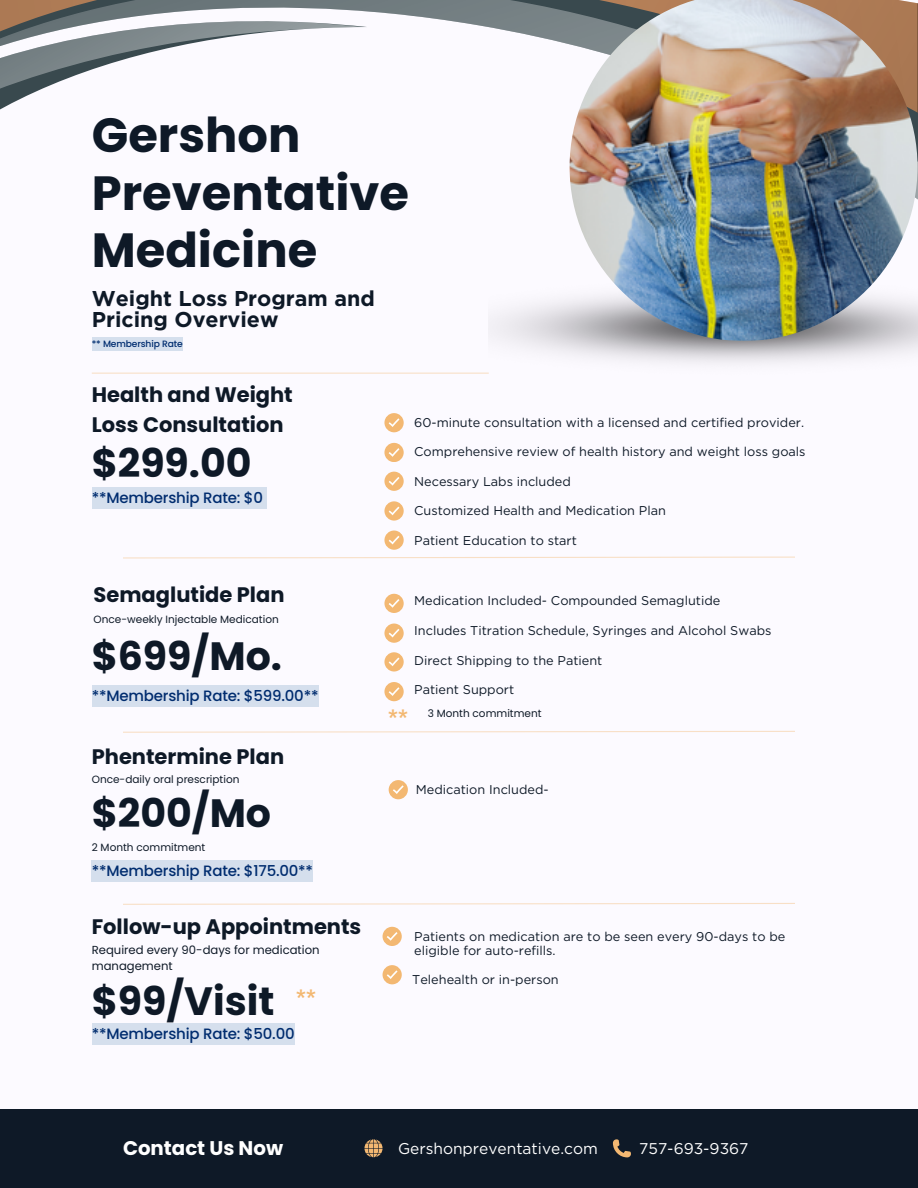
<style>
.page{position:relative;width:918px;height:1188px;background:#fcfaff}
.page>*{position:absolute;margin:0;border:0;box-sizing:border-box;transform-origin:0 0}
.t1{font:700 48px/57.3px "Poppins";color:#0e1927}
.t2{font:700 39.45px "Poppins";color:#0e1927}
.t3{font:700 21.45px/21.3px "Gotham";color:#0e1927}
.t4{font:700 21px/29.2px "Poppins";color:#0e1927}
.t5{font:700 21px "Libre Franklin";color:#f3b872}
.t6{font:700 19.8px "Poppins";color:#fff}
.t7{font:15.6px "Gotham";color:#fff}
.t8{font:500 15px "Poppins";letter-spacing:-.015em;color:#002c6f}
.t9{font:12.75px/14.9px "Gotham";color:#0e1927}
.t10{font:11.55px/15.5px "Poppins";color:#0e1927}
.t11{font:10.5px "Poppins";color:#0e1927}
.t12{font:500 9.15px "Poppins";letter-spacing:-.015em;color:#002c6f}
</style>
<div class="page">
<div style="left:384px;top:594px;width:20px;height:19px;background:#f3b872;border-radius:50%"></div>
<div style="left:384px;top:624px;width:20px;height:19px;background:#f3b872;border-radius:50%"></div>
<svg style="left:384px;top:652px;width:20px;height:20px"></svg>
<div style="left:384px;top:682px;width:20px;height:19px;background:#f3b872;border-radius:50%"></div>
<svg style="left:389px;top:599px;width:10px;height:9px"></svg>
<svg style="left:389px;top:629px;width:10px;height:9px"></svg>
<svg style="left:389px;top:658px;width:10px;height:8px"></svg>
<svg style="left:389px;top:687px;width:10px;height:9px"></svg>
<div style="left:389px;top:780px;width:19px;height:19px;background:#f3b872;border-radius:50%"></div>
<svg style="left:393px;top:785px;width:11px;height:9px"></svg>
<div style="left:384px;top:413px;width:20px;height:19px;background:#f3b872;border-radius:50%"></div>
<div style="left:384px;top:443px;width:20px;height:19px;background:#f3b872;border-radius:50%"></div>
<div style="left:384px;top:472px;width:20px;height:19px;background:#f3b872;border-radius:50%"></div>
<svg style="left:384px;top:501px;width:20px;height:20px"></svg>
<div style="left:384px;top:531px;width:20px;height:19px;background:#f3b872;border-radius:50%"></div>
<svg style="left:389px;top:422px;width:8px;height:5px"></svg>
<svg style="left:389px;top:448px;width:10px;height:9px"></svg>
<svg style="left:389px;top:477px;width:10px;height:9px"></svg>
<svg style="left:389px;top:507px;width:10px;height:8px"></svg>
<svg style="left:389px;top:536px;width:10px;height:9px"></svg>
<svg style="left:123px;top:556px;width:672px;height:3px"></svg>
<svg style="left:123px;top:731px;width:672px;height:2px"></svg>
<svg style="left:123px;top:903px;width:672px;height:2px"></svg>
<div style="left:0;top:1110px;width:918px;height:78px;background:#0e1927"></div>
<svg style="left:613px;top:1139px;width:18px;height:18px"></svg>
<svg style="left:364px;top:1139px;width:18px;height:18px"></svg>
<svg style="left:92px;top:0;width:478px;height:422px"></svg>
<svg style="left:92px;top:0;width:275px;height:312px"></svg>
<svg style="left:0;top:0;width:364px;height:221px"></svg>
<img style="left:489px;top:280px;width:429px;height:101px">
<img style="left:570px;top:0;width:348px;height:341px">
<div style="left:383px;top:927px;width:19px;height:19px;background:#f3b872;border-radius:50%"></div>
<svg style="left:387px;top:932px;width:11px;height:9px"></svg>
<div style="left:383px;top:965px;width:19px;height:19px;background:#f3b872;border-radius:50%"></div>
<svg style="left:387px;top:970px;width:11px;height:9px"></svg>
<div style="left:92px;top:338px;width:91px;height:13px;background:#d5dfed"></div>
<div style="left:92px;top:488px;width:175px;height:21px;background:#d5dfed"></div>
<div style="left:92px;top:685px;width:226px;height:22px;background:#d5dfed"></div>
<div style="left:92px;top:860px;width:221px;height:21px;background:#d5dfed"></div>
<div style="left:92px;top:1024px;width:202px;height:21px;background:#d5dfed"></div>
<h6 class="t1" style="left:92px;top:107px;width:319px">Gershon<br>Preventative<br>Medicine</h6>
<h4 class="t3" style="left:92px;top:288px;width:285px">Weight Loss Program and<br>Pricing Overview</h4>
<h6 class="t12" style="left:92px;top:338px;width:92px">** Membership Rate</h6>
<p class="t4" style="left:92px;top:380px;width:203px">Health and Weight<br>Loss Consultation</p>
<h6 class="t2" style="left:92px;top:435px;width:161px">$299.00</h6>
<p class="t8" style="left:92px;top:488px;width:173px">**Membership Rate: $0</p>
<p class="t4" style="left:94px;top:580px;width:192px">Semaglutide Plan</p>
<h3 class="t2" style="left:92px;top:629px;width:192px">$699/Mo.</h3>
<p class="t11" style="left:94px;top:612px;width:187px">Once-weekly Injectable Medication</p>
<h2 class="t8" style="left:92px;top:685px;width:228px">**Membership Rate: $599.00**</h2>
<h3 class="t4" style="left:92px;top:742px;width:194px">Phentermine Plan</h3>
<p class="t2" style="left:92px;top:786px;width:181px">$200/Mo</p>
<h2 class="t11" style="left:92px;top:840px;width:115px">2 Month commitment</h2>
<h4 class="t11" style="left:92px;top:772px;width:149px">Once-daily oral prescription</h4>
<p class="t8" style="left:92px;top:860px;width:223px">**Membership Rate: $175.00**</p>
<p class="t4" style="left:92px;top:912px;width:271px">Follow-up Appointments</p>
<h6 class="t10" style="left:92px;top:943px;width:229px">Required every 90-days for medication management</h6>
<p class="t2" style="left:92px;top:974px;width:184px">$99/Visit</p>
<h6 class="t5" style="left:296px;top:984px;width:21px">**</h6>
<h4 class="t8" style="left:92px;top:1024px;width:204px">**Membership Rate: $50.00</h4>
<p class="t9" style="left:414px;top:415px;width:391px">60-minute consultation with a licensed and certified provider.</p>
<h1 class="t9" style="left:414px;top:444px;width:393px">Comprehensive review of health history and weight loss goals</h1>
<p class="t9" style="left:414px;top:474px;width:158px">Necessary Labs included</p>
<h3 class="t9" style="left:414px;top:503px;width:253px">Customized Health and Medication Plan</h3>
<p class="t9" style="left:414px;top:533px;width:164px">Patient Education to start</p>
<h6 class="t5" style="left:388px;top:704px;width:21px">**</h6>
<h3 class="t9" style="left:414px;top:593px;width:308px">Medication Included- Compounded Semaglutide</h3>
<h2 class="t9" style="left:414px;top:623px;width:359px">Includes Titration Schedule, Syringes and Alcohol Swabs</h2>
<p class="t9" style="left:414px;top:653px;width:190px">Direct Shipping to the Patient</p>
<p class="t9" style="left:414px;top:682px;width:102px">Patient Support</p>
<p class="t11" style="left:428px;top:706px;width:115px">3 Month commitment</p>
<p class="t9" style="left:416px;top:782px;width:134px">Medication Included-</p>
<p class="t9" style="left:414px;top:929px;width:373px">Patients on medication are to be seen every 90-days to be eligible for auto-refills.</p>
<p class="t9" style="left:412px;top:972px;width:148px">Telehealth or in-person</p>
<h6 class="t6" style="left:123px;top:1134px;width:162px">Contact Us Now</h6>
<h6 class="t7" style="left:398px;top:1139px;width:201px">Gershonpreventative.com</h6>
<h6 class="t7" style="left:639px;top:1139px;width:111px">757-693-9367</h6>
</div>
